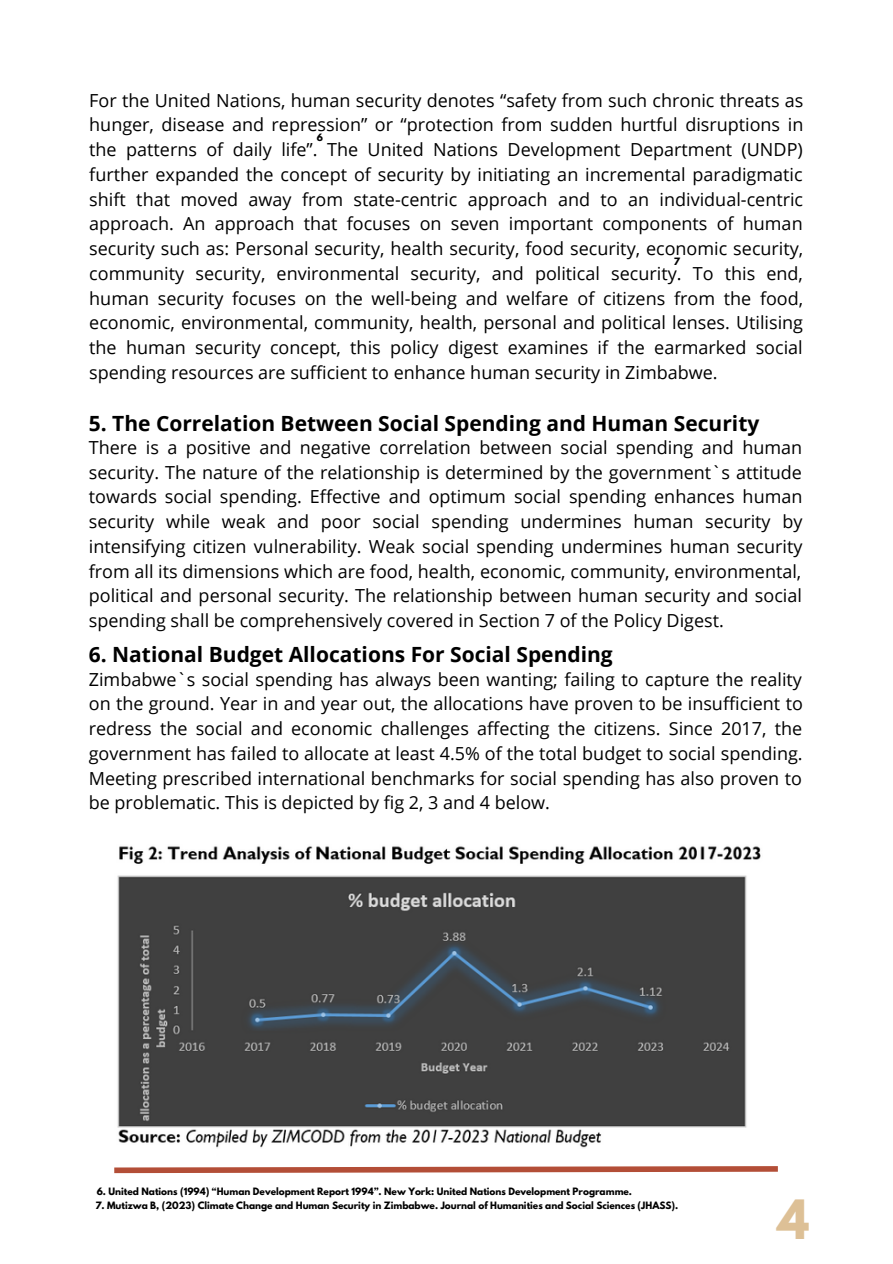
<style>
.page{position:relative;width:893px;height:1264px;background:#fff}
.page>*{position:absolute;margin:0;border:0;box-sizing:border-box;transform-origin:0 0}
.t1{font:700 48px "League Spartan";color:#ddc096}
.t2{font:700 21px "Open Sans";color:#000}
.t3{font:18px/24.8px "Open Sans";color:#000;text-align:justify}
.t4{font:700 9px "League Spartan";color:#000}
</style>
<div class="page">
<svg style="left:114px;top:1166px;width:664px;height:8px"></svg>
<img style="left:117px;top:846px;width:644px;height:302px">
<p class="t3" style="left:89px;top:87px;width:715px">For the United Nations, human security denotes “safety from such chronic threats as hunger, disease and repression” or “protection from sudden hurtful disruptions in the patterns of daily life”. The United Nations Development Department (UNDP) further expanded the concept of security by initiating an incremental paradigmatic shift that moved away from state-centric approach and to an individual-centric approach. An approach that focuses on seven important components of human security such as: Personal security, health security, food security, economic security, community security, environmental security, and political security. To this end, human security focuses on the well-being and welfare of citizens from the food, economic, environmental, community, health, personal and political lenses. Utilising the human security concept, this policy digest examines if the earmarked social spending resources are sufficient to enhance human security in Zimbabwe.</p>
<p class="t2" style="left:89px;top:408px;width:672px">5. The Correlation Between Social Spending and Human Security</p>
<p class="t4" style="left:316px;top:133px;width:8px">6</p>
<p class="t4" style="left:673px;top:257px;width:8px">7</p>
<p class="t3" style="left:89px;top:434px;width:715px">There is a positive and negative correlation between social spending and human security. The nature of the relationship is determined by the government`s attitude towards social spending. Effective and optimum social spending enhances human security while weak and poor social spending undermines human security by intensifying citizen vulnerability. Weak social spending undermines human security from all its dimensions which are food, health, economic, community, environmental, political and personal security. The relationship between human security and social spending shall be comprehensively covered in Section 7 of the Policy Digest.</p>
<p class="t2" style="left:89px;top:640px;width:525px">6. National Budget Allocations For Social Spending</p>
<p class="t3" style="left:89px;top:666px;width:715px">Zimbabwe`s social spending has always been wanting; failing to capture the reality on the ground. Year in and year out, the allocations have proven to be insufficient to redress the social and economic challenges affecting the citizens. Since 2017, the government has failed to allocate at least 4.5% of the total budget to social spending.<br>Meeting prescribed international benchmarks for social spending has also proven to be problematic. This is depicted by fig 2, 3 and 4 below.</p>
<p class="t4" style="left:97px;top:1186px;width:537px">6. United Nations (1994) “Human Development Report 1994”. New York: United Nations Development Programme.</p>
<p class="t4" style="left:95px;top:1200px;width:584px">7. Mutizwa B, (2023) Climate Change and Human Security in Zimbabwe. Journal of Humanities and Social Sciences (JHASS).</p>
<p class="t1" style="left:777px;top:1195px;width:33px">4</p>
</div>
